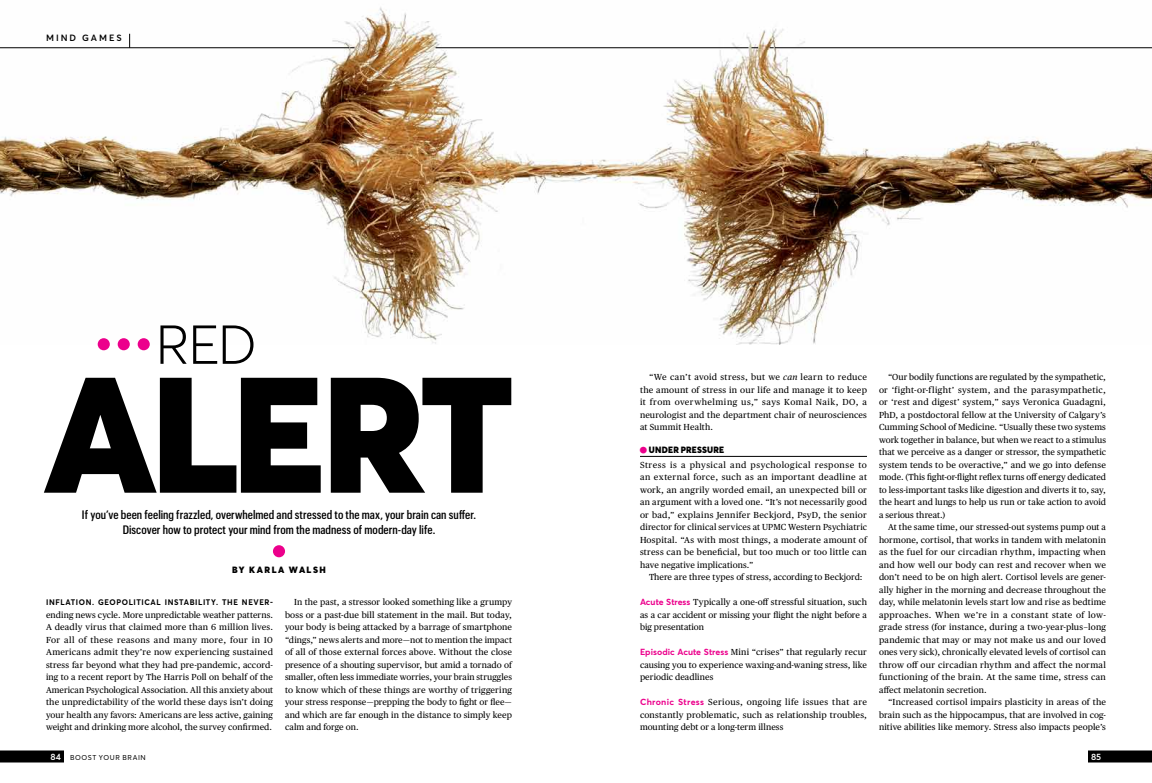
<style>
.page{position:relative;width:1152px;height:783px;background:#fff}
.page>*{position:absolute;margin:0;border:0;box-sizing:border-box;transform-origin:0 0}
.t1{font:900 161.9px "Averta PE";letter-spacing:-.035em;color:#000}
.t2{font:300 54px "Averta PE";color:#000}
.t3{font:500 12px/15px "Graphik Cond";color:#000;text-align:center}
.t4{font:900 9px "Averta PE";letter-spacing:.025em;color:#000}
.t5{font:900 9px "Averta PE";letter-spacing:.155em;color:#000}
.t6{font:600 9px "Averta PE";letter-spacing:.22em;color:#000}
.t7{font:600 9px "Averta PE";color:#fff}
.t8{font:8.8px/12.5px "Publico Text";letter-spacing:.01em;color:#000;text-align:justify}
.t9{font:700 8px "Averta PE";letter-spacing:.08em;color:#000;scale:.96 1}
.t10{font:7px "Averta PE";letter-spacing:.085em;color:#000}
.s1{font-style:italic}
.s2{font-size:25.6px;color:#ec008c}
.s3{font-family:"Averta PE";font-weight:700;color:#ec008c}
.s4{font-weight:600;font-size:9px;color:#fff}
</style>
<div class="page">
<img style="left:0;top:7px;width:1152px;height:337px">
<hr style="left:640px;top:456px;width:227px;height:1px;background:#000">
<div style="left:138px;top:338px;width:12px;height:12px;background:#ec008c;border-radius:50%"></div>
<div style="left:118px;top:338px;width:12px;height:12px;background:#ec008c;border-radius:50%"></div>
<div style="left:98px;top:338px;width:12px;height:12px;background:#ec008c;border-radius:50%"></div>
<div style="left:273px;top:545px;width:12px;height:12px;background:#ec008c;border-radius:50%"></div>
<div style="left:0;top:750px;width:64px;height:12px;background:#000"></div>
<div style="left:1088px;top:750px;width:64px;height:12px;background:#000"></div>
<svg style="left:129px;top:34px;width:1px;height:14px"></svg>
<hr style="left:0;top:48px;width:349px;height:1px;background:#000">
<hr style="left:436px;top:48px;width:140px;height:1px;background:#000">
<hr style="left:775px;top:48px;width:377px;height:1px;background:#000">
<hr style="left:576px;top:48px;width:173px;height:1px;background:#000">
<p class="t6" style="left:46px;top:31px;width:77px">MIND GAMES</p>
<h2 class="t2" style="left:156px;top:308px;width:102px">RED</h2>
<h1 class="t1" style="left:44px;top:320px;width:471px">ALERT</h1>
<h3 class="t3" style="left:82px;top:507px;width:396px">If you’ve been feeling frazzled, overwhelmed and stressed to the max, your brain can suffer.<br>Discover how to protect your mind from the madness of modern-day life.</h3>
<p class="t5" style="left:232px;top:564px;width:95px">BY KARLA WALSH</p>
<p class="t9" style="left:46px;top:597px;width:238px">INFLATION. GEOPOLITICAL INSTABILITY. THE NEVER-</p>
<p class="t8" style="left:46px;top:608px;width:229px">ending news cycle. More unpredictable weather patterns.<br>A deadly virus that claimed more than 6 million lives.<br>For all of these reasons and many more, four in 10<br>Americans admit they’re now experiencing sustained stress far beyond what they had pre-pandemic, accord&shy;ing to a recent report by The Harris Poll on behalf of the American Psychological Association. All this anxiety about the unpredictability of the world these days isn’t doing your health any favors: Americans are less active, gaining weight and drinking more alcohol, the survey confirmed.</p>
<p class="t8" style="left:285px;top:595px;width:229px;text-indent:9px">In the past, a stressor looked something like a grumpy boss or a past-due bill statement in the mail. But today, your body is being attacked by a barrage of smartphone “dings,” news alerts and more—not to mention the impact of all of those external forces above. Without the close presence of a shouting supervisor, but amid a tornado of smaller, often less immediate worries, your brain struggles to know which of these things are worthy of triggering your stress response—prepping the body to fight or flee— and which are far enough in the distance to simply keep calm and forge on.</p>
<p class="t8" style="left:640px;top:370px;width:229px;text-indent:9px">“We can’t avoid stress, but we <span class="s1">can</span> learn to reduce the amount of stress in our life and manage it to keep it from overwhelming us,” says Komal Naik, DO, a neurologist and the department chair of neurosciences at Summit Health.</p>
<p class="t4" style="left:638px;top:444px;width:88px"><span class="s2">•</span> UNDER PRESSURE</p>
<p class="t8" style="left:640px;top:458px;width:229px">Stress is a physical and psychological response to an external force, such as an important deadline at work, an angrily worded email, an unexpected bill or an argument with a loved one. “It’s not necessarily good or bad,” explains Jennifer Beckjord, PsyD, the senior director for clinical services at UPMC Western Psychiatric Hospital. “As with most things, a moderate amount of stress can be beneficial, but too much or too little can have negative implications.”</p>
<p class="t8" style="left:649px;top:570px;width:215px">There are three types of stress, according to Beckjord:</p>
<p class="t8" style="left:640px;top:595px;width:229px"><span class="s3">Acute Stress</span> Typically a one-off stressful situation, such as a car accident or missing your flight the night before a big presentation</p>
<p class="t8" style="left:640px;top:645px;width:229px"><span class="s3">Episodic Acute Stress</span> Mini “crises” that regularly recur causing you to experience waxing-and-waning stress, like periodic deadlines</p>
<p class="t8" style="left:640px;top:695px;width:228px"><span class="s3">Chronic Stress</span> Serious, ongoing life issues that are constantly problematic, such as relationship troubles, mounting debt or a long-term illness</p>
<p class="t8" style="left:879px;top:370px;width:229px;text-indent:9px">“Our bodily functions are regulated by the sympathetic, or ‘fight-or-flight’ system, and the parasympathetic, or ‘rest and digest’ system,” says Veronica Guadagni, PhD, a postdoctoral fellow at the University of Calgary’s Cumming School of Medicine. “Usually these two systems work together in balance, but when we react to a stimulus that we perceive as a danger or stressor, the sympathetic system tends to be overactive,” and we go into defense mode. (This fight-or-flight reflex turns off energy dedicated to less-important tasks like digestion and diverts it to, say, the heart and lungs to help us run or take action to avoid a serious threat.)</p>
<p class="t8" style="left:879px;top:520px;width:229px;text-indent:9px">At the same time, our stressed-out systems pump out a hormone, cortisol, that works in tandem with melatonin as the fuel for our circadian rhythm, impacting when and how well our body can rest and recover when we don’t need to be on high alert. Cortisol levels are gener&shy;ally higher in the morning and decrease throughout the day, while melatonin levels start low and rise as bedtime approaches. When we’re in a constant state of low&shy;grade stress (for instance, during a two-year-plus–long pandemic that may or may not make us and our loved ones very sick), chronically elevated levels of cortisol can throw off our circadian rhythm and affect the normal functioning of the brain. At the same time, stress can affect melatonin secretion.</p>
<p class="t8" style="left:879px;top:695px;width:229px;text-indent:9px">“Increased cortisol impairs plasticity in areas of the brain such as the hippocampus, that are involved in cog&shy;nitive abilities like memory. Stress also impacts people’s</p>
<p class="t10" style="left:50px;top:753px;width:97px"><span class="s4">84</span> BOOST YOUR BRAIN</p>
<p class="t7" style="left:1091px;top:750px;width:12px">85</p>
</div>
